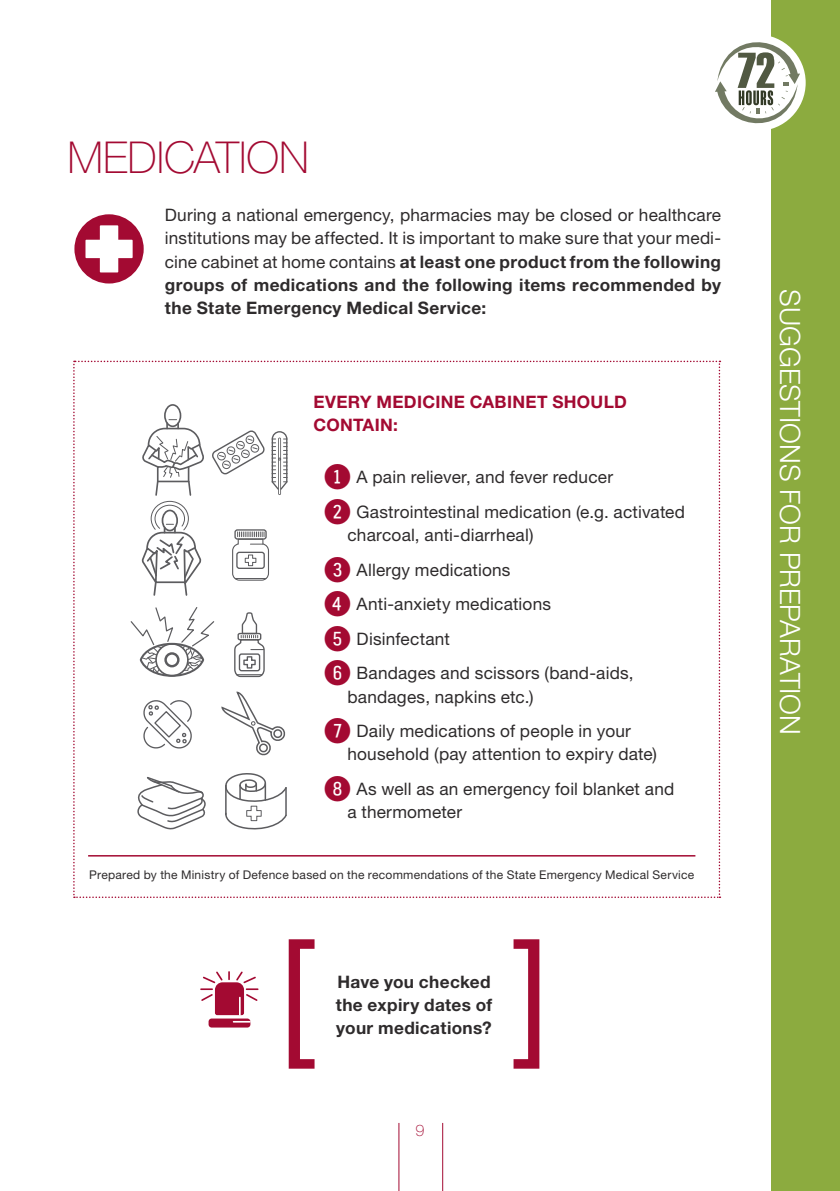
<style>
.page{position:relative;width:840px;height:1191px;background:#fff}
.page>*{position:absolute;margin:0;border:0;box-sizing:border-box;transform-origin:0 0}
._8_6_11_6_space_afte{font:condensed 144px "Helvetica Neue LT Pro";color:#a30a32}
.CONTENT_TITLE_01_22{font:100 44px "Helvetica Neue LT Pro";color:#a30a32}
.t1{font:300 28px "Helvetica Neue LT Pro";color:#fff}
._9_14_space_after_2m{font:17.2px/23.2px "Helvetica Neue LT Pro";letter-spacing:.01em;color:#2e2b2c}
.t2{font:700 17.2px/23.2px "Helvetica Neue LT Pro";letter-spacing:.02em;color:#2e2b2c}
.t3{font:700 17.2px/23.2px "Helvetica Neue LT Pro";letter-spacing:.02em;color:#a30a32}
.t4{font:100 16px "Helvetica Neue LT Pro";color:#a30a32}
.t5{font:12px "Helvetica Neue LT Pro";letter-spacing:.02em;color:#2e2b2c}
.s1{font-weight:700}
.s2{font-family:"Fyra Numeric Circle Closed";font-size:34px;color:#a30a32}
</style>
<div class="page">
<div style="left:771px;top:0;width:68px;height:1191px;background:#8cab3f"></div>
<hr style="left:442px;top:1123px;width:1px;height:68px;background:#a30a32">
<hr style="left:398px;top:1123px;width:1px;height:68px;background:#a30a32">
<div style="left:74px;top:214px;width:70px;height:69px;background:#a30a32;border-radius:50%"></div>
<svg style="left:85px;top:225px;width:47px;height:47px"></svg>
<svg style="left:73px;top:361px;width:647px;height:537px"></svg>
<hr style="left:235px;top:578px;width:31px;height:1px;background:#5c5c5f">
<div style="left:208px;top:1018px;width:42px;height:9px;background:#a30a32;border-radius:3px"></div>
<svg style="left:200px;top:971px;width:58px;height:44px"></svg>
<svg style="left:233px;top:1021px;width:17px;height:1px"></svg>
<div style="left:708px;top:35px;width:97px;height:96px;background:#fff;border-radius:50%"></div>
<svg style="left:715px;top:40px;width:84px;height:86px"></svg>
<p class="CONTENT_TITLE_01_22" style="left:67px;top:132px;width:243px">MEDICATION</p>
<p class="_9_14_space_after_2m" style="left:165px;top:203px;width:557px;text-align:justify">During a national emergency, pharmacies may be closed or healthcare institutions may be affected. It is important to make sure that your medi&shy;cine cabinet at home contains <span class="s1">at least one product from the following groups of medications and the following items recommended by the State Emergency Medical Service:</span></p>
<p class="t3" style="left:313px;top:389px;width:315px">EVERY MEDICINE CABINET SHOULD<br>CONTAIN:</p>
<p class="_9_14_space_after_2m" style="left:323px;top:465px;width:291px"><span class="s2">1</span> A pain reliever, and fever reducer</p>
<p class="_9_14_space_after_2m" style="left:347px;top:500px;width:339px;text-indent:-24px"><span class="s2">2</span> Gastrointestinal medication (e.g. activated charcoal, anti-diarrheal)</p>
<p class="_9_14_space_after_2m" style="left:323px;top:557px;width:188px"><span class="s2">3</span> Allergy medications</p>
<p class="_9_14_space_after_2m" style="left:323px;top:592px;width:229px"><span class="s2">4</span> Anti-anxiety medications</p>
<p class="_9_14_space_after_2m" style="left:323px;top:627px;width:128px"><span class="s2">5</span> Disinfectant</p>
<p class="_9_14_space_after_2m" style="left:347px;top:661px;width:287px;text-indent:-24px"><span class="s2">6</span> Bandages and scissors (band-aids, bandages, napkins etc.)</p>
<p class="_9_14_space_after_2m" style="left:347px;top:719px;width:311px;text-indent:-24px"><span class="s2">7</span> Daily medications of people in your household (pay attention to expiry date)</p>
<p class="_9_14_space_after_2m" style="left:347px;top:777px;width:328px;text-indent:-24px"><span class="s2">8</span> As well as an emergency foil blanket and a thermometer</p>
<p class="t5" style="left:89px;top:867px;width:606px">Prepared by the Ministry of Defence based on the recommendations of the State Emergency Medical Service</p>
<p class="_8_6_11_6_space_afte" style="left:277px;top:908px;width:39px">[</p>
<p class="t2" style="left:335px;top:970px;width:158px">Have you checked the expiry dates of</p>
<p class="t2" style="left:336px;top:1016px;width:157px">your medications?</p>
<p class="t4" style="left:415px;top:1120px;width:10px">9</p>
<p class="t1" style="left:806px;top:289px;width:447px;rotate:90deg">SUGGESTIONS FOR PREPARATION</p>
</div>
